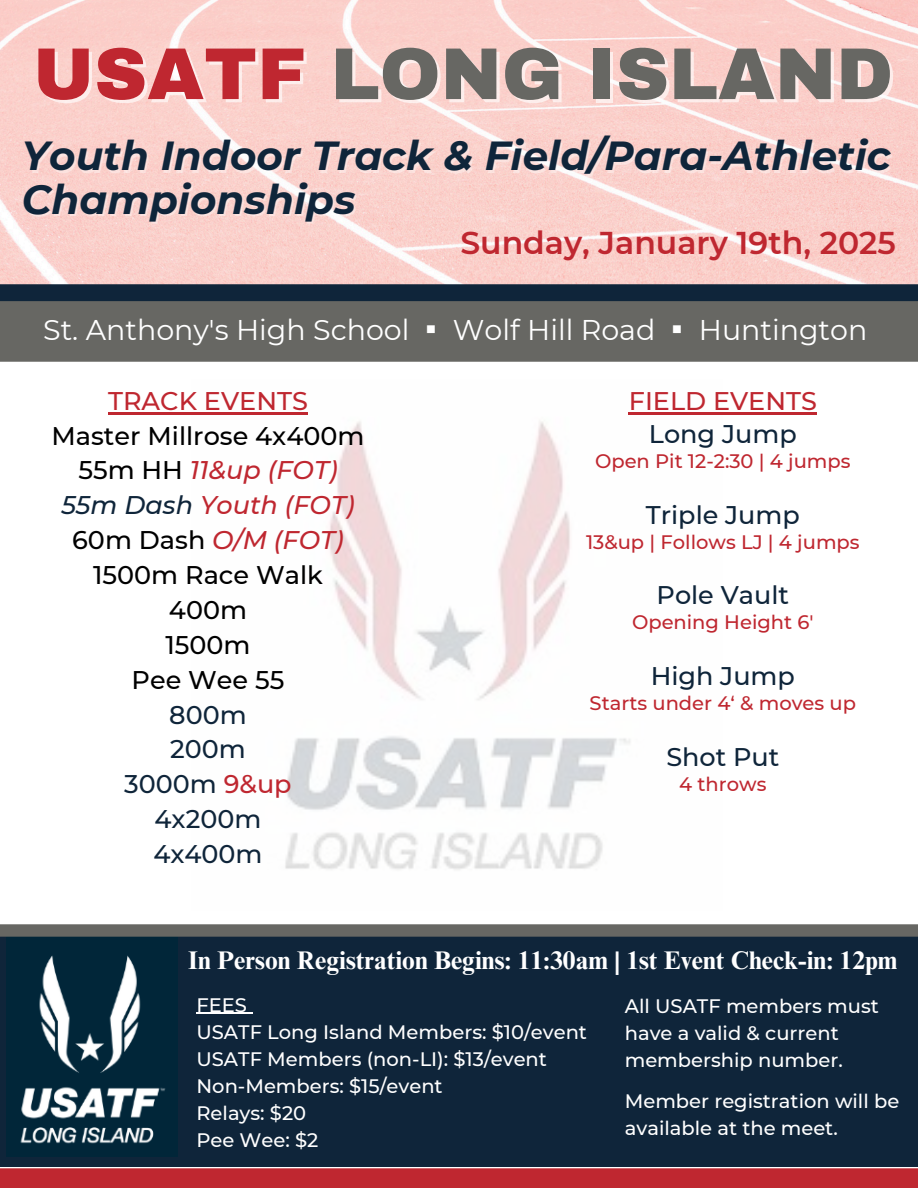
<style>
.page{position:relative;width:918px;height:1188px;background:#fff}
.page>*{position:absolute;margin:0;border:0;box-sizing:border-box;transform-origin:0 0}
.t1{font:900 73.35px "Archivo";color:#676763}
.t2{font:italic 700 40.5px "Montserrat";color:#0f253a}
.t3{font:600 31.5px "Montserrat";color:#bf2730}
.t4{font:28.5px "Montserrat";color:#fff}
.t5{font:500 25.5px/34.8px "Montserrat";color:#000;text-align:center}
.t6{font:700 25.5px "Times NRMT Pro";color:#fff}
.t7{font:500 25.5px "Montserrat";color:#0f253a}
.t8{font:500 25.5px "Montserrat";color:#bf2730}
.t9{font:500 19.5px/27.2px "Montserrat";color:#fff}
.t10{font:500 19.5px "Montserrat";color:#bf2730}
.s1{color:rgb(255 255 255/.64)}
.s2{font-family:"Noto Sans CJ Ksc"}
.s3{color:#bf2730}
.s4{font-style:italic;color:#bf2730}
.s5{font-style:italic;color:#0f253a}
.s6{color:#0f253a}
</style>
<div class="page">
<img style="left:0;top:0;width:918px;height:284px">
<div style="left:0;top:301px;width:918px;height:61px;background:#676763"></div>
<div style="left:0;top:284px;width:918px;height:17px;background:#0f253a"></div>
<div style="left:0;top:937px;width:918px;height:230px;background:#0f253a"></div>
<img style="left:6px;top:937px;width:171px;height:219px">
<img style="left:192px;top:412px;width:531px;height:458px">
<div style="left:0;top:1168px;width:918px;height:20px;background:#bf2730"></div>
<hr style="left:108px;top:412px;width:200px;height:2px;background:#bf2730">
<hr style="left:629px;top:412px;width:188px;height:2px;background:#bf2730">
<hr style="left:196px;top:1013px;width:51px;height:1px;background:#fff">
<div style="left:0;top:924px;width:918px;height:13px;background:#676763"></div>
<h2 class="t1" style="left:36px;top:35px;width:858px"><span class="s1">USATF</span> LONG ISLAND</h2>
<h3 class="t2" style="left:22px;top:131px;width:870px">Youth Indoor Track &amp; Field/Para-Athletic</h3>
<p class="t2" style="left:22px;top:174px;width:335px">Championships</p>
<p class="t3" style="left:460px;top:224px;width:437px">Sunday, January 19th, 2025</p>
<h5 class="t4" style="left:43px;top:312px;width:826px">St. Anthony's High School <span class="s2">▪</span> Wolf Hill Road <span class="s2">▪</span> Huntington</h5>
<h4 class="t5" style="left:52px;top:383px;width:314px"><span class="s3">TRACK EVENTS<br></span>Master Millrose 4x400m<br>55m HH <span class="s4">11&amp;up (FOT)<br></span><span class="s5">55m Dash</span> <span class="s4">Youth (FOT)<br></span>60m Dash <span class="s4">O/M (FOT)<br></span>1500m Race Walk<br>400m<br>1500m<br>Pee Wee 55<br><span class="s6">800m<br>200m<br>3000m</span> <span class="s3">9&amp;up<br></span><span class="s6">4x200m<br>4x400m</span></h4>
<p class="t8" style="left:629px;top:385px;width:190px">FIELD EVENTS</p>
<h5 class="t7" style="left:649px;top:418px;width:149px">Long Jump</h5>
<p class="t10" style="left:595px;top:449px;width:257px">Open Pit 12-2:30 | 4 jumps</p>
<p class="t7" style="left:646px;top:499px;width:156px">Triple Jump</p>
<p class="t10" style="left:586px;top:530px;width:275px">13&amp;up | Follows LJ | 4 jumps</p>
<p class="t7" style="left:657px;top:580px;width:134px">Pole Vault</p>
<p class="t10" style="left:632px;top:611px;width:183px">Opening Height 6'</p>
<p class="t7" style="left:651px;top:660px;width:146px">High Jump</p>
<p class="t10" style="left:590px;top:691px;width:268px">Starts under 4‘ &amp; moves up</p>
<p class="t7" style="left:666px;top:741px;width:114px">Shot Put</p>
<p class="t10" style="left:679px;top:772px;width:89px">4 throws</p>
<p class="t6" style="left:188px;top:951px;width:711px">In Person Registration Begins: 11:30am | 1st Event Check-in: 12pm</p>
<p class="t9" style="left:196px;top:991px;width:52px">FEES</p>
<p class="t9" style="left:196px;top:1018px;width:392px">USATF Long Island Members: $10/event</p>
<h5 class="t9" style="left:196px;top:1045px;width:352px">USATF Members (non-LI): $13/event</h5>
<p class="t9" style="left:196px;top:1072px;width:248px">Non-Members: $15/event</p>
<p class="t9" style="left:196px;top:1099px;width:111px">Relays: $20</p>
<p class="t9" style="left:196px;top:1126px;width:123px">Pee Wee: $2</p>
<p class="t9" style="left:625px;top:992px;width:256px">All USATF members must have a valid &amp; current membership number.</p>
<p class="t9" style="left:625px;top:1088px;width:276px">Member registration will be available at the meet.</p>
</div>
